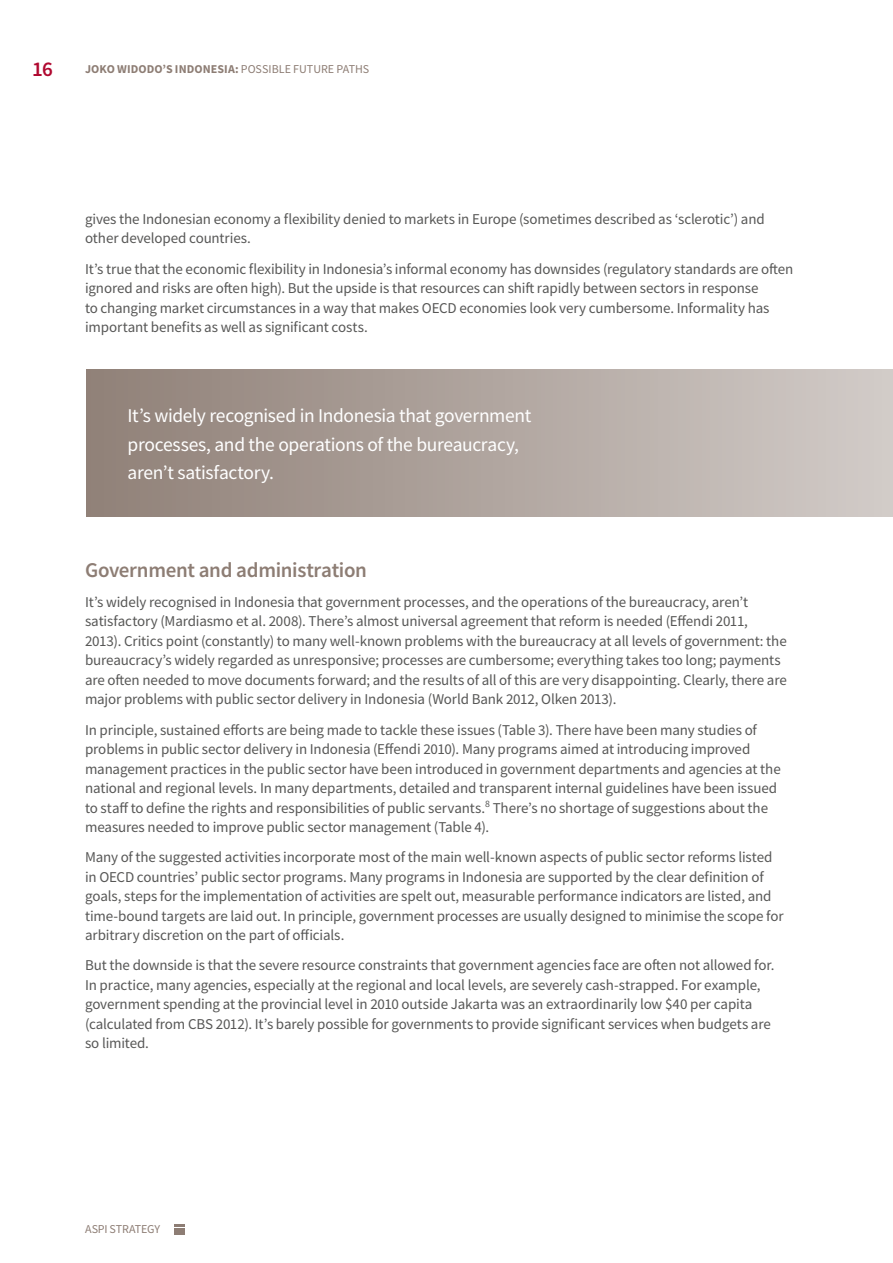
<style>
.page{position:relative;width:893px;height:1263px;background:#fff}
.page>*{position:absolute;margin:0;border:0;box-sizing:border-box;transform-origin:0 0}
.t1{font:600 21px "Source Sans Pro";letter-spacing:-.015em;color:#8d7d74}
.t2{font:600 21px "Source Sans Pro";color:#b00930}
.Pull_Out_text{font:19.5px/28.5px "Source Sans Pro";letter-spacing:-.015em;color:#fff}
.Text{font:15px/19.5px "Source Sans Pro";letter-spacing:-.01em;color:#575756}
.t3{font:700 12px "Source Sans Pro";letter-spacing:.005em;color:#8d7d74}
.t4{font:12px "Source Sans Pro";letter-spacing:-.015em;color:#8d7d74}
.s1{font-weight:400}
</style>
<div class="page">
<svg style="left:174px;top:1224px;width:11px;height:2px"></svg>
<div style="left:174px;top:1228px;width:11px;height:6px;background:#8d7d74"></div>
<div style="left:86px;top:369px;width:807px;height:148px;background:linear-gradient(to right,#8f8077,#d2cbc8)"></div>
<h1 class="t2" style="left:32px;top:55px;width:22px">16</h1>
<p class="t3" style="left:85px;top:60px;width:170px">JOKO WIDODO’S INDONESIA: <span class="s1">Possible</span></p>
<p class="t4" style="left:293px;top:61px;width:8px">future</p>
<p class="t4" style="left:336px;top:61px;width:8px">paths</p>
<p class="Text" style="left:85px;top:209px;width:681px">gives the Indonesian economy a flexibility denied to markets in Europe (sometimes described as ‘sclerotic’) and other developed countries.</p>
<p class="Text" style="left:85px;top:259px;width:710px">It’s true that the economic flexibility in Indonesia’s informal economy has downsides (regulatory standards are often ignored and risks are often high). But the upside is that resources can shift rapidly between sectors in response<br>to changing market circumstances in a way that makes OECD economies look very cumbersome. Informality has important benefits as well as significant costs.</p>
<p class="Pull_Out_text" style="left:128px;top:401px;width:405px">It’s widely recognised in Indonesia that government processes, and the operations of the bureaucracy, aren’t satisfactory.</p>
<h2 class="t1" style="left:85px;top:556px;width:283px">Government and administration</h2>
<p class="Text" style="left:85px;top:592px;width:703px">It’s widely recognised in Indonesia that government processes, and the operations of the bureaucracy, aren’t satisfactory (Mardiasmo et al. 2008). There’s almost universal agreement that reform is needed (Effendi 2011, 2013). Critics point (constantly) to many well-known problems with the bureaucracy at all levels of government: the bureaucracy’s widely regarded as unresponsive; processes are cumbersome; everything takes too long; payments are often needed to move documents forward; and the results of all of this are very disappointing. Clearly, there are major problems with public sector delivery in Indonesia (World Bank 2012, Olken 2013).</p>
<p class="Text" style="left:85px;top:720px;width:697px">In principle, sustained efforts are being made to tackle these issues (Table 3). There have been many studies of problems in public sector delivery in Indonesia (Effendi 2010). Many programs aimed at introducing improved management practices in the public sector have been introduced in government departments and agencies at the national and regional levels. In many departments, detailed and transparent internal guidelines have been issued to staff to define the rights and responsibilities of public servants.<sup>8</sup> There’s no shortage of suggestions about the measures needed to improve public sector management (Table 4).</p>
<p class="Text" style="left:85px;top:847px;width:700px">Many of the suggested activities incorporate most of the main well-known aspects of public sector reforms listed in OECD countries’ public sector programs. Many programs in Indonesia are supported by the clear definition of goals, steps for the implementation of activities are spelt out, measurable performance indicators are listed, and time-bound targets are laid out. In principle, government processes are usually designed to minimise the scope for arbitrary discretion on the part of officials.</p>
<p class="Text" style="left:85px;top:955px;width:691px">But the downside is that the severe resource constraints that government agencies face are often not allowed for.<br>In practice, many agencies, especially at the regional and local levels, are severely cash-strapped. For example, government spending at the provincial level in 2010 outside Jakarta was an extraordinarily low $40 per capita (calculated from CBS 2012). It’s barely possible for governments to provide significant services when budgets are so limited.</p>
<p class="t4" style="left:85px;top:1221px;width:77px">ASPI STRATEGY</p>
</div>
